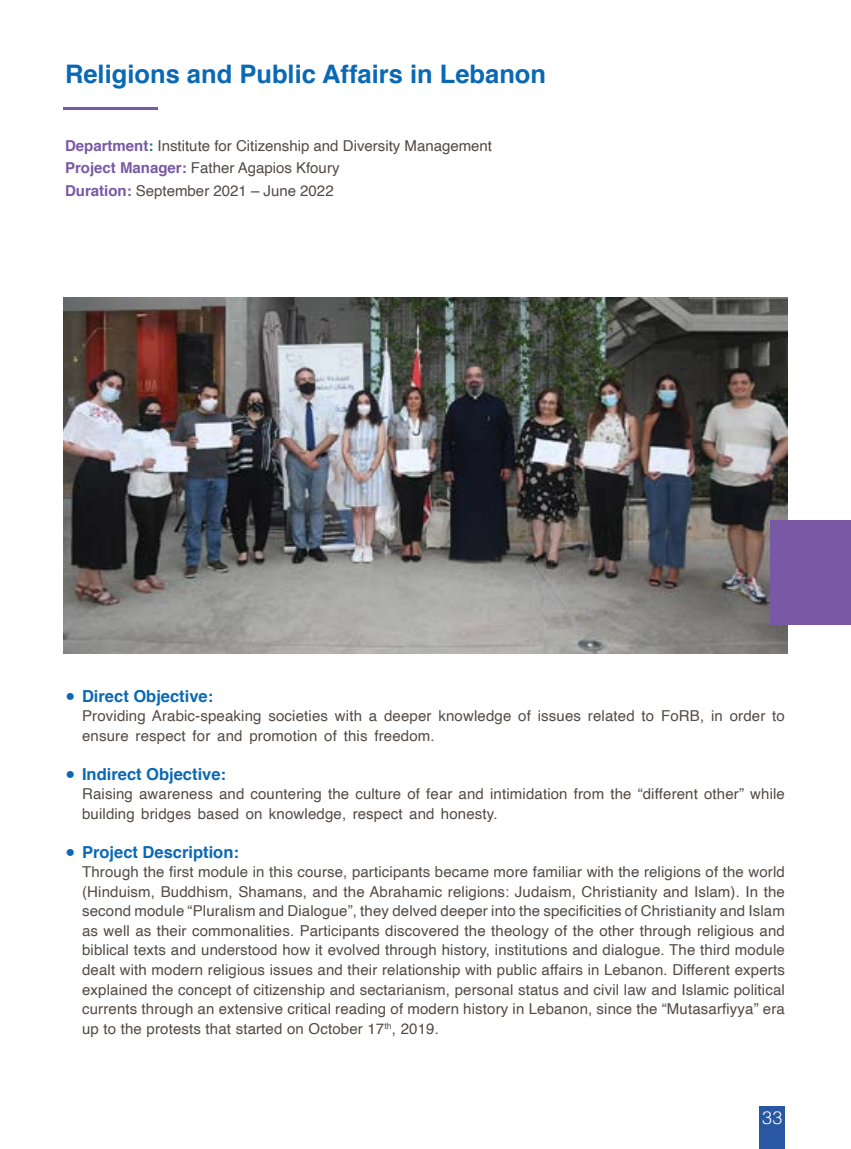
<style>
.page{position:relative;width:851px;height:1149px;background:#fff}
.page>*{position:absolute;margin:0;border:0;box-sizing:border-box;transform-origin:0 0}
.t1{font:700 25.5px "Helvetica";color:#0a69b5}
.t2{font:300 18px "Helvetica";color:#fff}
.t3{font:700 16.5px "Helvetica";color:#0a69b5}
.t4{font:15px/19.5px "Helvetica";letter-spacing:.01em;color:#524b48}
.s1{font-weight:700;color:#7959a5}
.s2{font-weight:700;color:#197e7a}
.s3{font-family:"Helvetica Neue";font-weight:300}
</style>
<div class="page">
<img style="left:64px;top:298px;width:723px;height:355px">
<hr style="left:64px;top:107px;width:94px;height:3px;background:#7959a5">
<div style="left:770px;top:520px;width:80px;height:104px;background:#7959a5"></div>
<div style="left:759px;top:1106px;width:25px;height:42px;background:#2957a2"></div>
<h1 class="t1" style="left:65px;top:53px;width:482px">Religions and Public Affairs in Lebanon</h1>
<p class="t4" style="left:65px;top:134px;width:428px;line-height:22.5px"><span class="s1">Department</span><span class="s2">:</span> Institute for Citizenship and Diversity Management<br><span class="s1">Project Manager:</span> Father Agapios Kfoury<br><span class="s1">Duration:</span> September 2021 – June 2022</p>
<p class="t3" style="left:65px;top:682px;width:150px"><span class="s3">●</span> Direct Objective:</p>
<p class="t4" style="left:82px;top:706px;width:704px">Providing Arabic-speaking societies with a deeper knowledge of issues related to FoRB, in order to ensure respect for and promotion of this freedom.</p>
<p class="t3" style="left:65px;top:760px;width:162px"><span class="s3">●</span> Indirect Objective:</p>
<p class="t4" style="left:82px;top:784px;width:704px">Raising awareness and countering the culture of fear and intimidation from the “different other” while building bridges based on knowledge, respect and honesty.</p>
<p class="t3" style="left:65px;top:838px;width:175px"><span class="s3">●</span> Project Description:</p>
<p class="t4" style="left:82px;top:862px;width:704px;text-align:justify">Through the first module in this course, participants became more familiar with the religions of the world (Hinduism, Buddhism, Shamans, and the Abrahamic religions: Judaism, Christianity and Islam). In the second module “Pluralism and Dialogue”, they delved deeper into the specificities of Christianity and Islam as well as their commonalities. Participants discovered the theology of the other through religious and biblical texts and understood how it evolved through history, institutions and dialogue. The third module dealt with modern religious issues and their relationship with public affairs in Lebanon. Different experts explained the concept of citizenship and sectarianism, personal status and civil law and Islamic political currents through an extensive critical reading of modern history in Lebanon, since the “Mutasarfiyya” era up to the protests that started on October 17<sup>th</sup>, 2019.</p>
<p class="t2" style="left:762px;top:1101px;width:22px">33</p>
</div>
